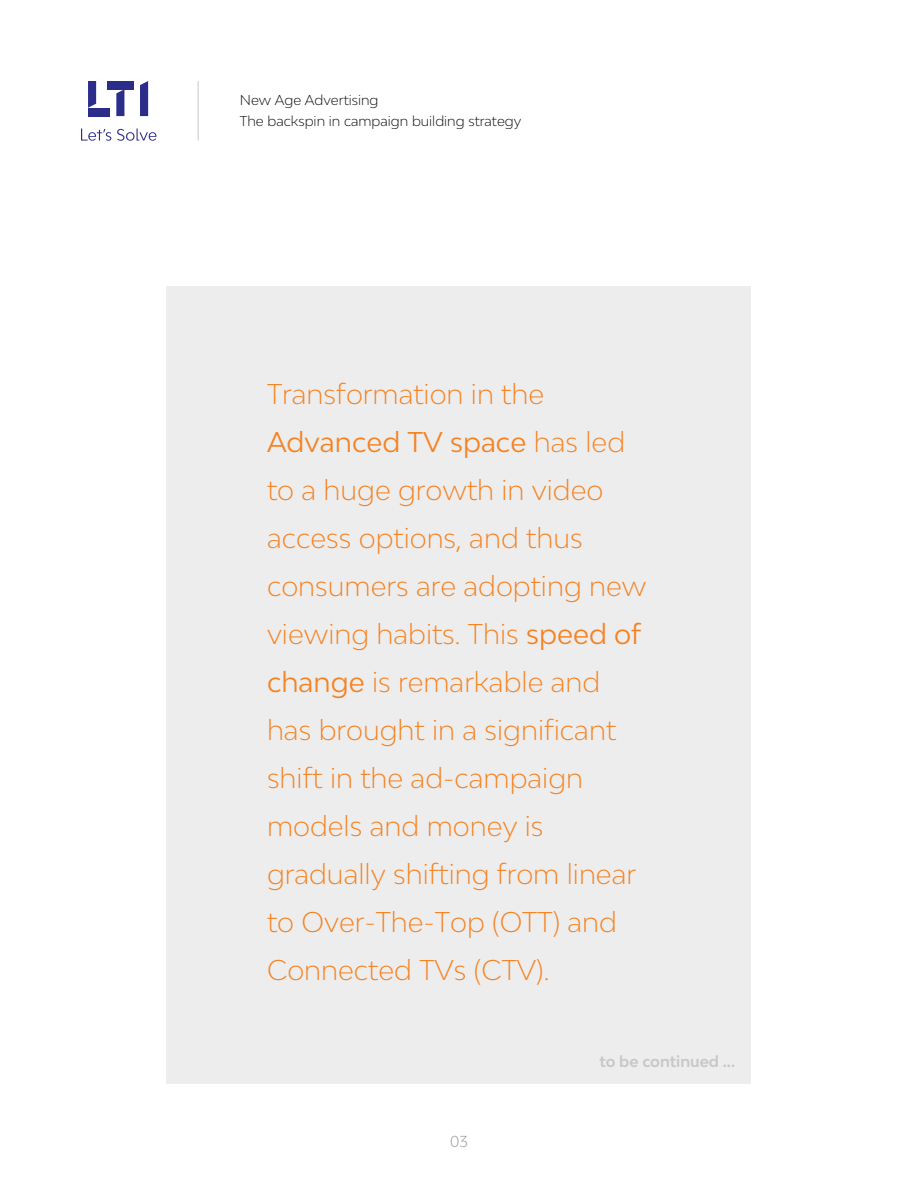
<style>
.page{position:relative;width:918px;height:1188px;background:#fff}
.page>*{position:absolute;margin:0;border:0;box-sizing:border-box;transform-origin:0 0}
.t1{font:300 27px/48px "Bw Modelica";color:#f58220}
.t2{font:700 15px "Bw Modelica";color:#c7c8ca}
.t3{font:300 15px "Bw Modelica";color:#939598}
.t4{font:300 13.5px/21px "Bw Modelica";color:#000}
.s1{font-weight:400}
</style>
<div class="page">
<svg style="left:88px;top:81px;width:8px;height:27px"></svg>
<div style="left:88px;top:108px;width:21px;height:8px;background:#2c2d8b"></div>
<div style="left:107px;top:81px;width:26px;height:8px;background:#2c2d8b"></div>
<svg style="left:116px;top:89px;width:8px;height:27px"></svg>
<svg style="left:140px;top:81px;width:8px;height:35px"></svg>
<svg style="left:81px;top:129px;width:75px;height:12px"></svg>
<hr style="left:198px;top:81px;width:1px;height:60px;background:#c7c8ca">
<div style="left:166px;top:286px;width:586px;height:798px;background:#ededee"></div>
<p class="t4" style="left:240px;top:89px;width:283px">New Age Advertising<br>The backspin in campaign building strategy</p>
<p class="t1" style="left:267px;top:369px;width:381px">Transformation in the<br><span class="s1">Advanced TV space</span> has led to a huge growth in video access options, and thus consumers are adopting new viewing habits. This <span class="s1">speed of change</span> is remarkable and has brought in a significant shift in the ad-campaign models and money is gradually shifting from linear to Over-The-Top (OTT) and<br>Connected TVs (CTV).</p>
<p class="t3" style="left:450px;top:1132px;width:19px">03</p>
<p class="t2" style="left:599px;top:1052px;width:137px">to be continued ...</p>
</div>
